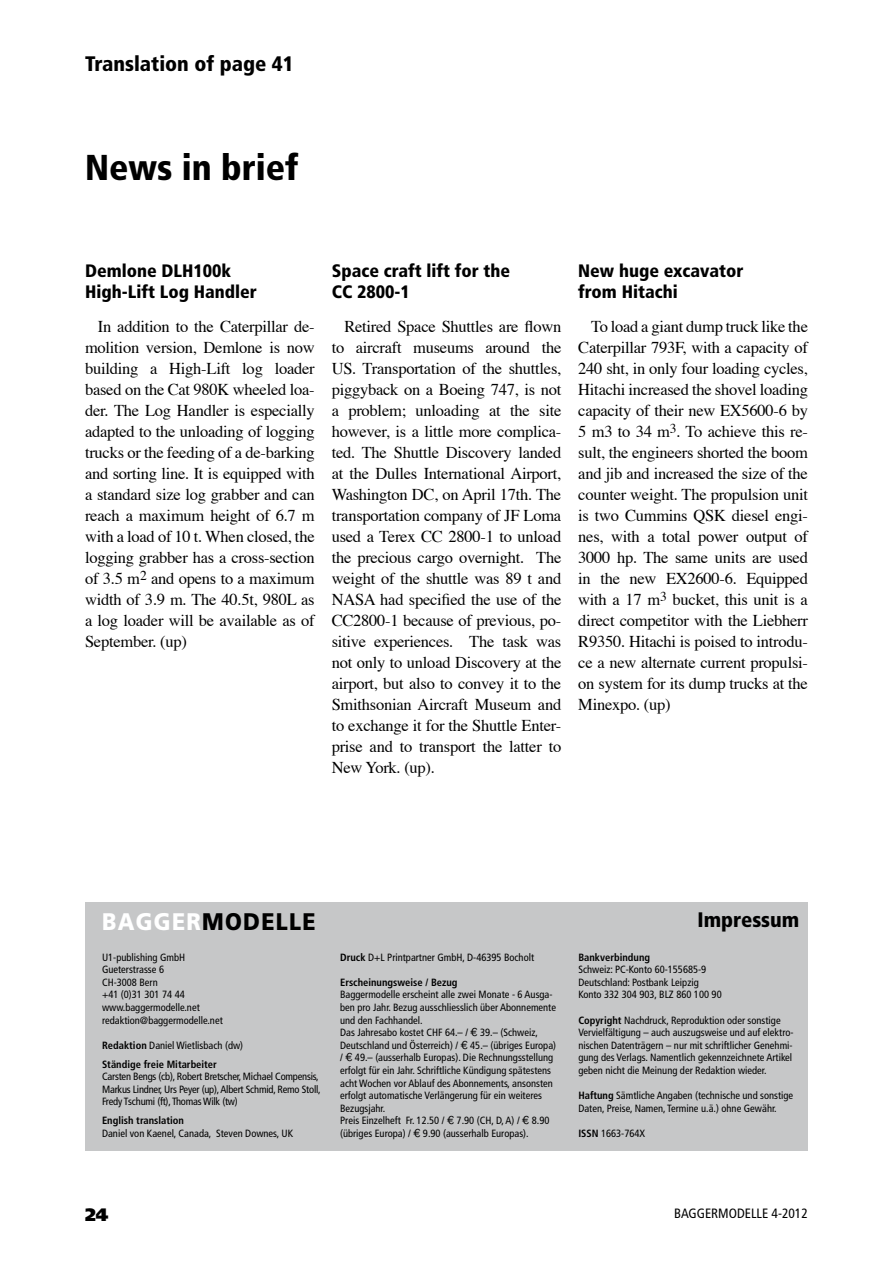
<style>
.page{position:relative;width:893px;height:1263px;background:#fff}
.page>*{position:absolute;margin:0;border:0;box-sizing:border-box;transform-origin:0 0}
.t1{font:900 condensed 36px "Frutiger";color:#000}
.t2{font:900 24px "Frutiger";letter-spacing:.06em;color:#000;scale:.9 1}
.t3{font:900 condensed 21px "Frutiger";color:#000}
.t4{font:900 condensed 18px/21px "Frutiger";color:#000}
.t5{font:900 18px "Frutiger";color:#000}
.t6{font:16.5px/21px "Times";letter-spacing:-.015em;color:#000;text-align:justify}
.t7{font:condensed 13.5px "Frutiger";color:#000}
.t8{font:condensed 10.5px/12.6px "Frutiger";color:#000}
.t9{font:condensed 10.5px/12.6px "Frutiger";letter-spacing:-.02em;color:#000}
.t10{font:700 condensed 10.5px/18.9px "Frutiger";color:#000}
.s1{color:#fff}
.s2{font-weight:400}
.s3{font-weight:700}
.s4{font-family:"Geneva";font-stretch:normal}
</style>
<div class="page">
<div style="left:85px;top:902px;width:723px;height:249px;background:#c6c7c8"></div>
<p class="t3" style="left:85px;top:51px;width:210px">Translation of page 41</p>
<h1 class="t1" style="left:85px;top:146px;width:215px">News in brief</h1>
<p class="t4" style="left:85px;top:260px;width:173px">Demlone DLH100k<br>High-Lift Log Handler</p>
<p class="t6" style="left:85px;top:317px;width:231px;text-indent:13px">In addition to the Caterpillar de&shy;molition version, Demlone is now building a High-Lift log loader based on the Cat 980K wheeled loa&shy;der. The Log Handler is especially adapted to the unloading of logging trucks or the feeding of a de-barking and sorting line. It is equipped with a standard size log grabber and can reach a maximum height of 6.7 m with a load of 10 t. When closed, the logging grabber has a cross-section of 3.5 m<sup>2</sup> and opens to a maximum width of 3.9 m. The 40.5t, 980L as a log loader will be available as of September. (up)</p>
<p class="t4" style="left:332px;top:260px;width:180px">Space craft lift for the<br>CC 2800-1</p>
<p class="t6" style="left:332px;top:317px;width:231px;text-indent:13px">Retired Space Shuttles are flown to aircraft museums around the US. Transportation of the shuttles, piggyback on a Boeing 747, is not a problem; unloading at the site however, is a little more complica&shy;ted. The Shuttle Discovery landed at the Dulles International Airport, Washington DC, on April 17th. The transportation company of JF Loma used a Terex CC 2800-1 to unload the precious cargo overnight. The weight of the shuttle was 89 t and NASA had specified the use of the CC2800-1 because of previous, po&shy;sitive experiences. The task was not only to unload Discovery at the airport, but also to convey it to the Smithsonian Aircraft Museum and to exchange it for the Shuttle Enter&shy;prise and to transport the latter to New York. (up).</p>
<p class="t4" style="left:578px;top:260px;width:167px">New huge excavator from Hitachi</p>
<p class="t6" style="left:578px;top:317px;width:231px;text-indent:13px">To load a giant dump truck like the Caterpillar 793F, with a capacity of 240 sht, in only four loading cycles, Hitachi increased the shovel loading capacity of their new EX5600-6 by 5 m3 to 34 m<sup>3</sup>. To achieve this re&shy;sult, the engineers shorted the boom and jib and increased the size of the counter weight. The propulsion unit is two Cummins QSK diesel engi&shy;nes, with a total power output of 3000 hp. The same units are used in the new EX2600-6. Equipped with a 17 m<sup>3</sup> bucket, this unit is a direct competitor with the Liebherr R9350. Hitachi is poised to introdu&shy;ce a new alternate current propulsi&shy;on system for its dump trucks at the Minexpo. (up)</p>
<h2 class="t2" style="left:102px;top:907px;width:239px"><span class="s1">BAGGER</span>MODELLE</h2>
<p class="t8" style="left:102px;top:951px;width:122px">U1-publishing GmbH<br>Gueterstrasse 6<br>CH-3008 Bern<br>+41 (0)31 301 74 44 www.baggermodelle.net redaktion@baggermodelle.net</p>
<p class="t10" style="left:102px;top:1036px;width:143px">Redaktion <span class="s2">Daniel Wietlisbach (dw)<br></span>Ständige freie Mitarbeiter</p>
<p class="t9" style="left:102px;top:1070px;width:220px">Carsten Bengs (cb), Robert Bretscher, Michael Compensis,<br>Markus Lindner, Urs Peyer (up), Albert Schmid, Remo Stoll,<br>Fredy Tschumi (ft), Thomas Wilk (tw)</p>
<p class="t10" style="left:102px;top:1111px;width:84px">English translation</p>
<p class="t8" style="left:102px;top:1127px;width:193px">Daniel von Kaenel, Canada, Steven Downes, UK</p>
<p class="t8" style="left:340px;top:951px;width:196px"><span class="s3">Druck</span> D+L Printpartner GmbH, D-46395 Bocholt</p>
<p class="t10" style="left:340px;top:973px;width:119px">Erscheinungsweise / Bezug</p>
<p class="t8" style="left:340px;top:988px;width:217px">Baggermodelle erscheint alle zwei Monate - 6 Ausga&shy;ben pro Jahr. Bezug ausschliesslich über Abonnemente und den Fachhandel.<br>Das Jahresabo kostet CHF 64.– / <span class="s4">€</span> 39.– (Schweiz, Deutschland und Österreich) / <span class="s4">€</span> 45.– (übriges Europa) / <span class="s4">€</span> 49.– (ausserhalb Europas). Die Rechnungsstellung erfolgt für ein Jahr. Schriftliche Kündigung spätestens acht Wochen vor Ablauf des Abonnements, ansonsten erfolgt automatische Verlängerung für ein weiteres Bezugsjahr.<br>Preis Einzelheft Fr. 12.50 / <span class="s4">€</span> 7.90 (CH, D, A) / <span class="s4">€</span> 8.90 (übriges Europa) / <span class="s4">€</span> 9.90 (ausserhalb Europas).</p>
<p class="t3" style="left:697px;top:907px;width:103px">Impressum</p>
<p class="t10" style="left:578px;top:947px;width:73px">Bankverbindung</p>
<p class="t8" style="left:578px;top:963px;width:145px">Schweiz: PC-Konto 60-155685-9<br>Deutschland: Postbank Leipzig<br>Konto 332 304 903, BLZ 860 100 90</p>
<p class="t8" style="left:578px;top:1014px;width:217px"><span class="s3">Copyright</span> Nachdruck, Reproduktion oder sonstige Vervielfältigung – auch auszugsweise und auf elektro&shy;nischen Datenträgern – nur mit schriftlicher Genehmi&shy;gung des Verlags. Namentlich gekennzeichnete Artikel geben nicht die Meinung der Redaktion wieder.</p>
<p class="t8" style="left:578px;top:1089px;width:216px"><span class="s3">Haftung</span> Sämtliche Angaben (technische und sonstige<br>Daten, Preise, Namen, Termine u.ä.) ohne Gewähr.</p>
<p class="t8" style="left:578px;top:1127px;width:68px"><span class="s3">ISSN</span> 1663-764X</p>
<p class="t5" style="left:85px;top:1204px;width:25px">24</p>
<p class="t7" style="left:674px;top:1205px;width:135px">BAGGERMODELLE 4-2012</p>
</div>
